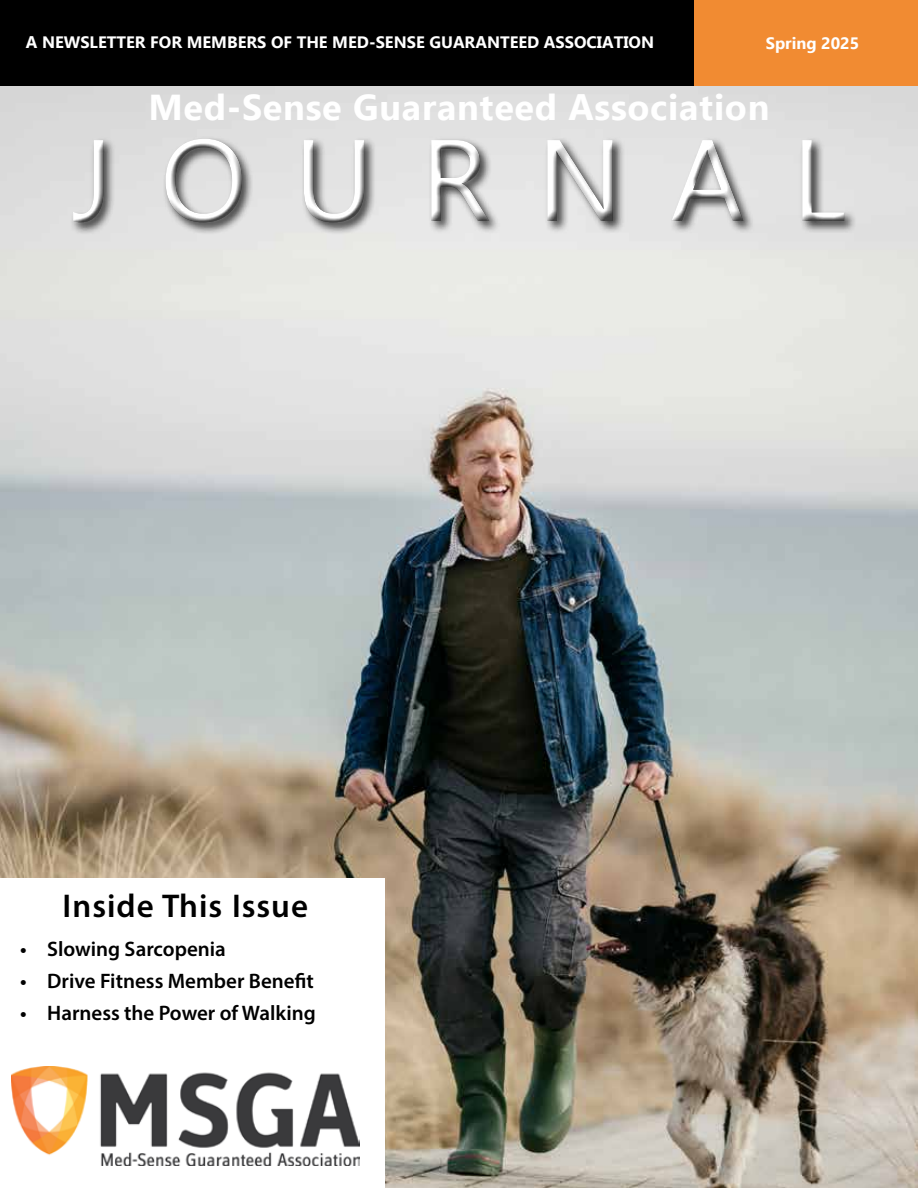
<style>
.page{position:relative;width:918px;height:1188px;background:#fff}
.page>*{position:absolute;margin:0;border:0;box-sizing:border-box;transform-origin:0 0}
.t1{font:115.5px "Ebrima";letter-spacing:.405em;color:#fff}
.t2{font:700 36px "Ebrima";letter-spacing:.02em;color:#fff}
.t3{font:600 33px "Myriad Pro";letter-spacing:.03em;color:#000}
.t4{font:600 21px "Myriad Pro";color:#000}
.t5{font:700 16.5px "Ebrima";color:#fff}
</style>
<div class="page">
<img style="left:0;top:86px;width:918px;height:1102px">
<div style="left:0;top:1058px;width:384px;height:130px;background:#fff"></div>
<img style="left:12px;top:1066px;width:347px;height:100px">
<div style="left:694px;top:0;width:224px;height:86px;background:#f18b32"></div>
<div style="left:0;top:0;width:694px;height:86px;background:#000"></div>
<div style="left:62px;top:128px;width:791px;height:101px;background:#e1e1e1"></div>
<div style="left:64px;top:133px;width:792px;height:101px;background:#000;opacity:.75"></div>
<div style="left:0;top:879px;width:384px;height:179px;background:#fff"></div>
<p class="t5" style="left:26px;top:29px;width:630px">A NEWSLETTER FOR MEMBERS OF THE MED-SENSE GUARANTEED ASSOCIATION</p>
<p class="t5" style="left:766px;top:30px;width:95px">Spring 2025</p>
<h2 class="t2" style="left:148px;top:78px;width:623px">Med-Sense Guaranteed Association</h2>
<h1 class="t1" style="left:72px;top:95px;width:776px">JOURNAL</h1>
<h3 class="t3" style="left:63px;top:885px;width:247px">Inside This Issue</h3>
<p class="t4" style="left:20px;top:935px;width:207px">• Slowing Sarcopenia</p>
<p class="t4" style="left:20px;top:967px;width:295px">• Drive Fitness Member Benefit</p>
<p class="t4" style="left:20px;top:999px;width:297px">• Harness the Power of Walking</p>
</div>
